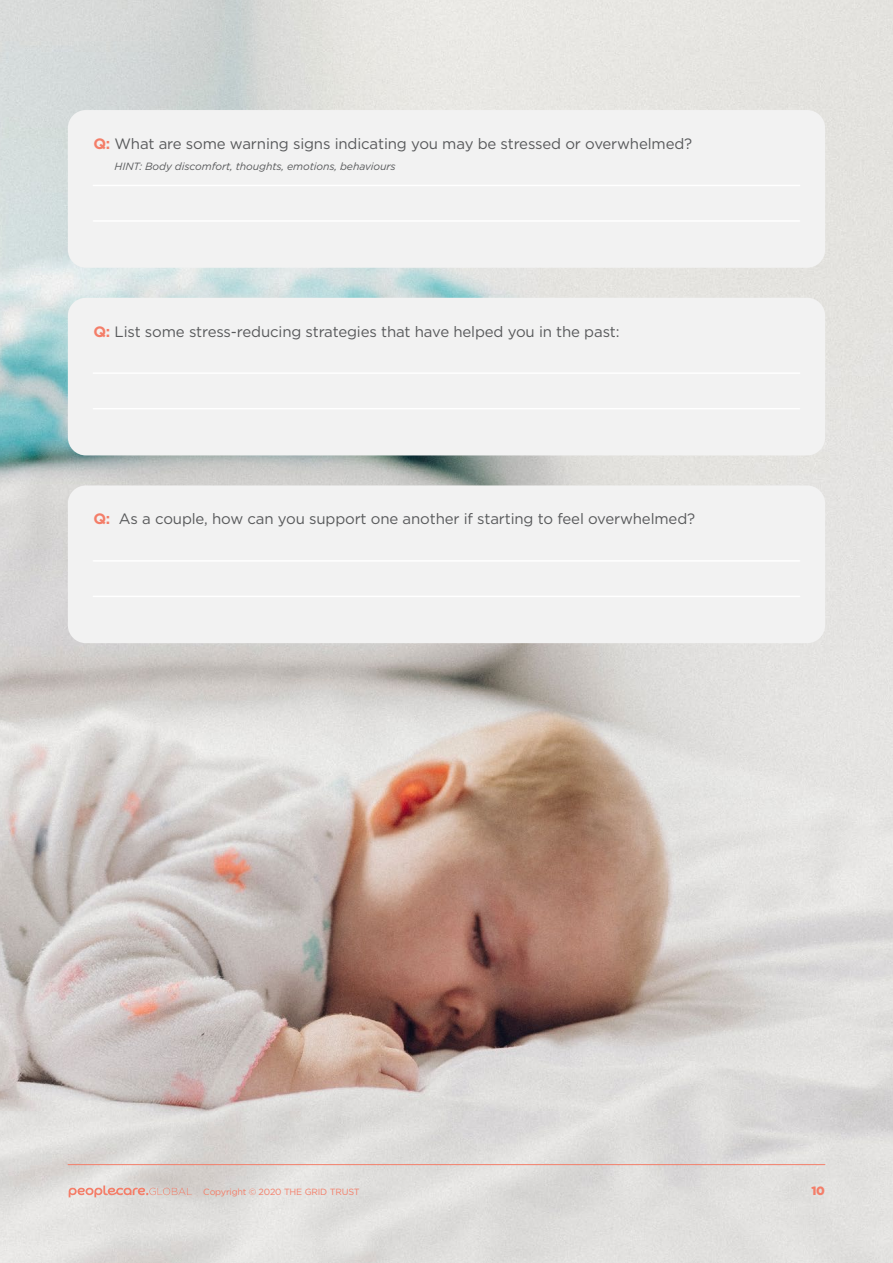
<style>
.page{position:relative;width:893px;height:1263px;background:#fff}
.page>*{position:absolute;margin:0;border:0;box-sizing:border-box;transform-origin:0 0}
.t1{font:15px "Gotham";letter-spacing:-.01em;color:#58595b}
.t2{font:900 12px "Gotham";color:#f47e69}
.t3{font:italic 10.5px "Gotham";letter-spacing:-.01em;color:#58595b}
.t4{font:9px "Gotham";letter-spacing:-.02em;color:#f47e69}
.s1{font-weight:700;color:#f47e69}
</style>
<div class="page">
<img style="left:0;top:0;width:893px;height:1263px">
<div style="left:68px;top:110px;width:757px;height:158px;background:#f2f2f2;border-radius:18px"></div>
<hr style="left:93px;top:185px;width:707px;height:1px;background:#fff">
<hr style="left:93px;top:220px;width:707px;height:2px;background:#fff">
<div style="left:68px;top:298px;width:757px;height:157px;background:#f2f2f2;border-radius:18px"></div>
<hr style="left:93px;top:372px;width:707px;height:2px;background:#fff">
<hr style="left:93px;top:408px;width:707px;height:1px;background:#fff">
<div style="left:68px;top:485px;width:757px;height:158px;background:#f2f2f2;border-radius:18px"></div>
<hr style="left:93px;top:560px;width:707px;height:2px;background:#fff">
<hr style="left:93px;top:596px;width:707px;height:1px;background:#fff">
<hr style="left:68px;top:1164px;width:757px;height:1px;background:#f47e69">
<svg style="left:69px;top:1185px;width:123px;height:12px"></svg>
<p class="t1" style="left:93px;top:134px;width:600px"><span class="s1">Q:</span> What are some warning signs indicating you may be stressed or overwhelmed?</p>
<p class="t3" style="left:115px;top:160px;width:283px">HINT: Body discomfort, thoughts, emotions, behaviours</p>
<p class="t1" style="left:93px;top:322px;width:528px"><span class="s1">Q:</span> List some stress-reducing strategies that have helped you in the past:</p>
<p class="t1" style="left:93px;top:510px;width:603px"><span class="s1">Q:</span> As a couple, how can you support one another if starting to feel overwhelmed?</p>
<p class="t4" style="left:203px;top:1186px;width:158px">Copyright © 2020 THE GRID TRUST</p>
<p class="t2" style="left:811px;top:1182px;width:15px">10</p>
</div>
